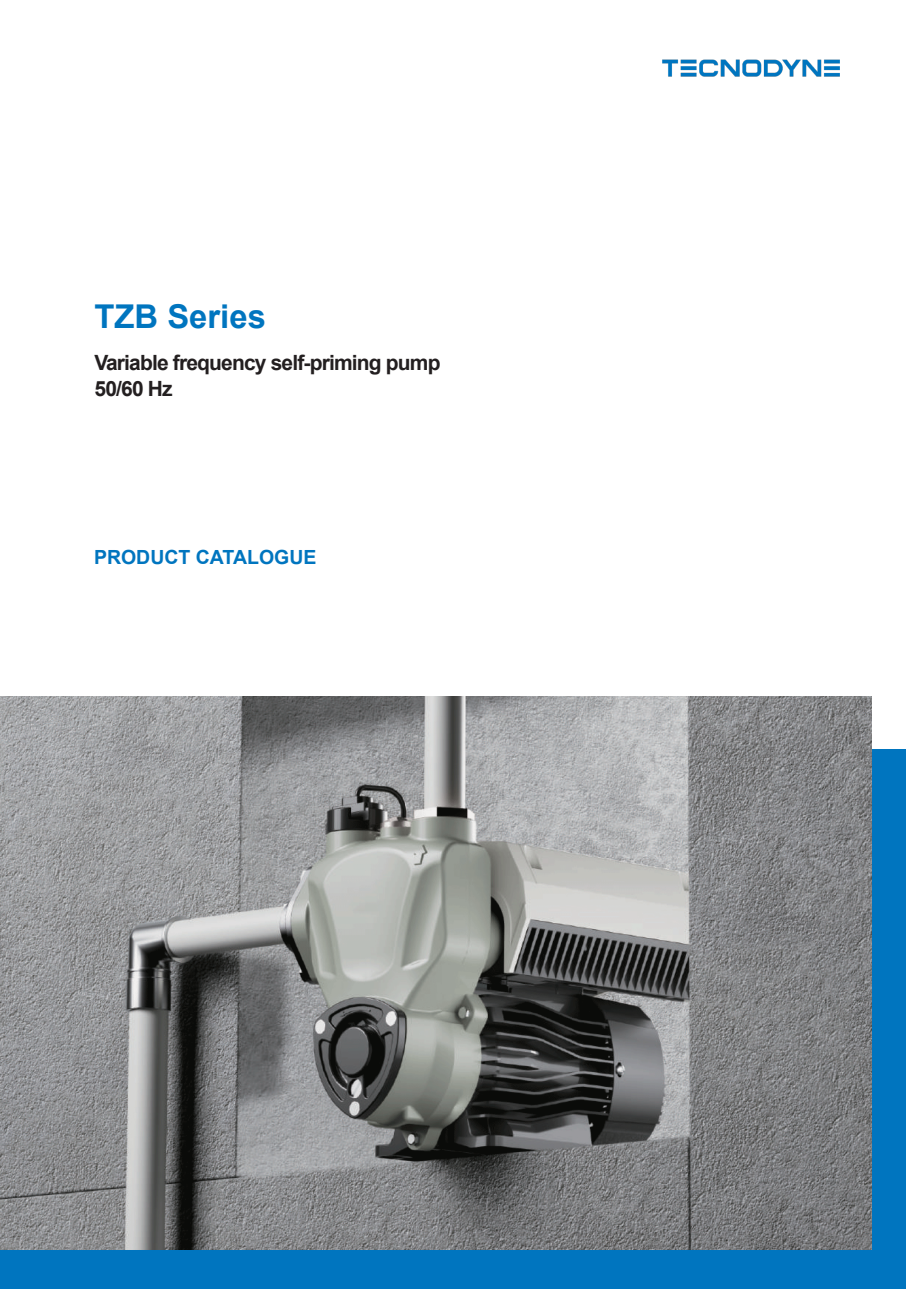
<style>
.page{position:relative;width:906px;height:1289px;background:#fff}
.page>*{position:absolute;margin:0;border:0;box-sizing:border-box;transform-origin:0 0}
.t1{font:700 32.85px "Arial";color:#0075bf}
.t2{font:700 21px/25.2px "Arial";letter-spacing:-.04em;color:#231f20}
.t3{font:700 19.5px "Arial";color:#0075bf}
</style>
<div class="page">
<div style="left:0;top:749px;width:906px;height:539px;background:#0075bf"></div>
<img style="left:0;top:696px;width:872px;height:553px">
<img style="left:662px;top:59px;width:178px;height:18px">
<p class="t1" style="left:94px;top:293px;width:173px">TZB Series</p>
<p class="t2" style="left:94px;top:350px;width:347px">Variable frequency self-priming pump<br>50/60 Hz</p>
<p class="t3" style="left:94px;top:543px;width:224px">PRODUCT CATALOGUE</p>
</div>
